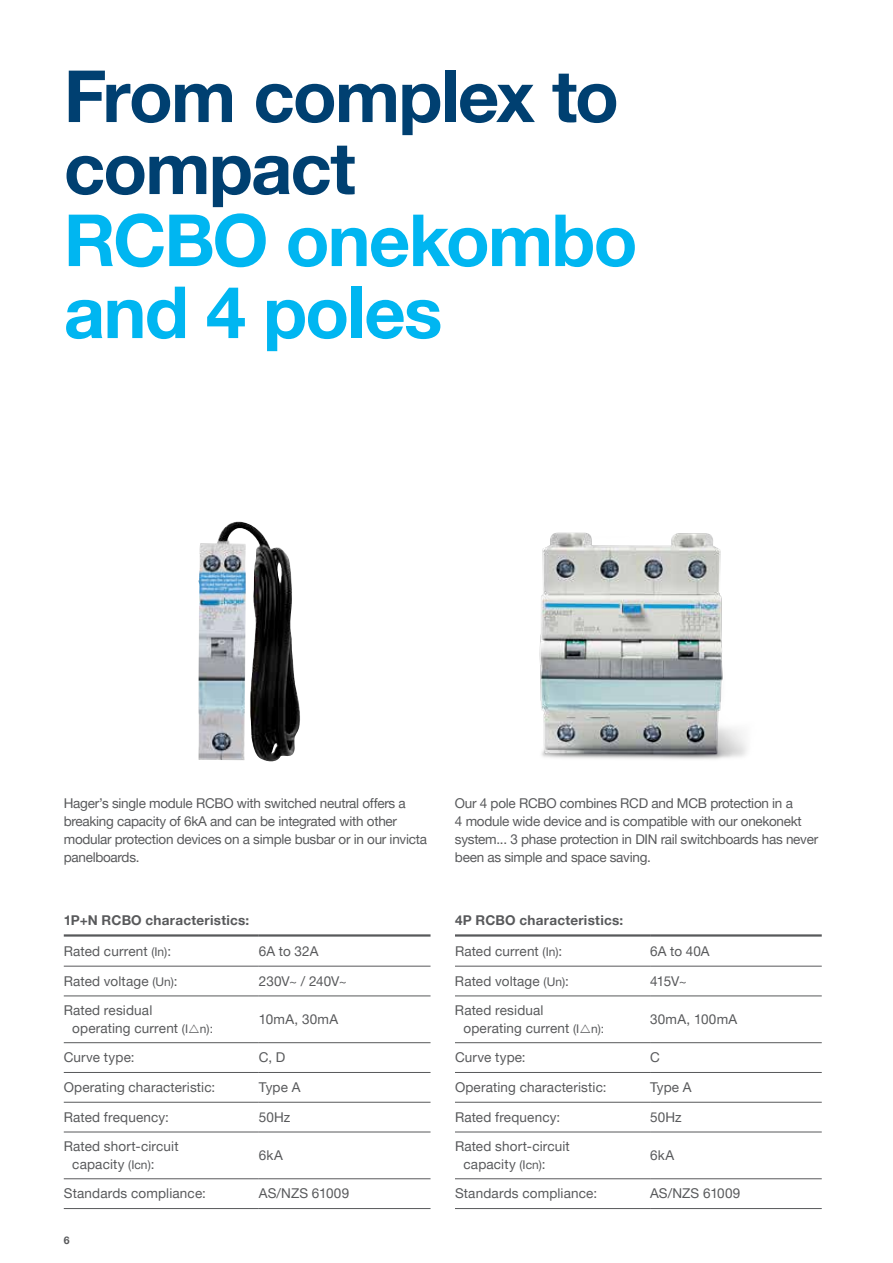
<style>
.page{position:relative;width:893px;height:1263px;background:#fff}
.page>*{position:absolute;margin:0;border:0;box-sizing:border-box;transform-origin:0 0}
.t1{font:700 72px/72px "Helvetica Neue LTW1 G";letter-spacing:-.025em;color:#00b6f1}
.t2{font:700 72px/72px "Helvetica Neue LTW1 G";letter-spacing:-.025em;color:#004071}
.t3{font:13.5px/18px "Helvetica Neue LTW1 G";letter-spacing:-.005em;color:#58595b}
.t4{font:700 13.5px "Helvetica Neue LTW1 G";letter-spacing:.02em;color:#58595b}
.t5{font:13.5px "Helvetica Neue LTW1 G";letter-spacing:.02em;color:#58595b}
.t6{font:700 10.5px "Helvetica Neue LTW1 G";color:#58595b}
.s1{font-size:12px}
.s2{font-family:"Helvetica Neue";font-size:12px}
</style>
<div class="page">
<img style="left:539px;top:532px;width:208px;height:227px">
<img style="left:198px;top:522px;width:102px;height:240px">
<hr style="left:455px;top:934px;width:195px;height:2px;background:#58595b">
<hr style="left:650px;top:934px;width:172px;height:2px;background:#58595b">
<hr style="left:455px;top:966px;width:195px;height:1px;background:#58595b">
<hr style="left:650px;top:966px;width:172px;height:1px;background:#58595b">
<hr style="left:455px;top:996px;width:195px;height:1px;background:#58595b">
<hr style="left:650px;top:996px;width:172px;height:1px;background:#58595b">
<hr style="left:455px;top:1042px;width:195px;height:1px;background:#58595b">
<hr style="left:650px;top:1042px;width:172px;height:1px;background:#58595b">
<hr style="left:455px;top:1072px;width:195px;height:1px;background:#58595b">
<hr style="left:650px;top:1072px;width:172px;height:1px;background:#58595b">
<hr style="left:455px;top:1102px;width:195px;height:1px;background:#58595b">
<hr style="left:455px;top:1132px;width:195px;height:1px;background:#58595b">
<hr style="left:455px;top:1178px;width:195px;height:1px;background:#58595b">
<hr style="left:455px;top:1208px;width:195px;height:1px;background:#58595b">
<hr style="left:650px;top:1102px;width:172px;height:1px;background:#58595b">
<hr style="left:650px;top:1132px;width:172px;height:1px;background:#58595b">
<hr style="left:650px;top:1178px;width:172px;height:1px;background:#58595b">
<hr style="left:650px;top:1208px;width:172px;height:1px;background:#58595b">
<hr style="left:64px;top:934px;width:195px;height:2px;background:#58595b">
<hr style="left:259px;top:934px;width:172px;height:2px;background:#58595b">
<hr style="left:64px;top:966px;width:195px;height:1px;background:#58595b">
<hr style="left:259px;top:966px;width:172px;height:1px;background:#58595b">
<hr style="left:64px;top:996px;width:195px;height:1px;background:#58595b">
<hr style="left:259px;top:996px;width:172px;height:1px;background:#58595b">
<hr style="left:64px;top:1042px;width:195px;height:1px;background:#58595b">
<hr style="left:259px;top:1042px;width:172px;height:1px;background:#58595b">
<hr style="left:64px;top:1072px;width:195px;height:1px;background:#58595b">
<hr style="left:259px;top:1072px;width:172px;height:1px;background:#58595b">
<hr style="left:64px;top:1102px;width:195px;height:1px;background:#58595b">
<hr style="left:64px;top:1132px;width:195px;height:1px;background:#58595b">
<hr style="left:64px;top:1178px;width:195px;height:1px;background:#58595b">
<hr style="left:64px;top:1208px;width:195px;height:1px;background:#58595b">
<hr style="left:259px;top:1102px;width:172px;height:1px;background:#58595b">
<hr style="left:259px;top:1132px;width:172px;height:1px;background:#58595b">
<hr style="left:259px;top:1178px;width:172px;height:1px;background:#58595b">
<hr style="left:259px;top:1208px;width:172px;height:1px;background:#58595b">
<h1 class="t2" style="left:64px;top:60px;width:557px">From complex to compact</h1>
<h1 class="t1" style="left:64px;top:204px;width:575px">RCBO onekombo and 4 poles</h1>
<p class="t3" style="left:64px;top:794px;width:365px">Hager’s single module RCBO with switched neutral offers a breaking capacity of 6kA and can be integrated with other modular protection devices on a simple busbar or in our invicta panelboards.</p>
<p class="t3" style="left:455px;top:794px;width:365px">Our 4 pole RCBO combines RCD and MCB protection in a<br>4 module wide device and is compatible with our onekonekt system... 3 phase protection in DIN rail switchboards has never been as simple and space saving.</p>
<p class="t4" style="left:64px;top:912px;width:187px">1P+N RCBO characteristics:</p>
<p class="t3" style="left:64px;top:942px;width:109px">Rated current <span class="s1">(In)</span>:</p>
<p class="t3" style="left:259px;top:942px;width:61px">6A to 32A</p>
<p class="t3" style="left:64px;top:972px;width:115px">Rated voltage <span class="s1">(Un)</span>:</p>
<p class="t3" style="left:259px;top:972px;width:90px">230V~ / 240V~</p>
<p class="t3" style="left:72px;top:1001px;width:142px;text-indent:-9px">Rated residual operating current <span class="s2">(I n):</span></p>
<p class="t5" style="left:259px;top:1011px;width:81px">10mA, 30mA</p>
<p class="t3" style="left:64px;top:1048px;width:72px">Curve type:</p>
<p class="t3" style="left:259px;top:1048px;width:28px">C, D</p>
<p class="t3" style="left:64px;top:1078px;width:153px">Operating characteristic:</p>
<p class="t3" style="left:259px;top:1078px;width:43px">Type A</p>
<p class="t3" style="left:64px;top:1108px;width:107px">Rated frequency:</p>
<p class="t3" style="left:259px;top:1108px;width:33px">50Hz</p>
<p class="t3" style="left:72px;top:1137px;width:108px;text-indent:-9px">Rated short-circuit capacity <span class="s1">(Icn)</span>:</p>
<p class="t3" style="left:259px;top:1146px;width:26px">6kA</p>
<p class="t3" style="left:64px;top:1184px;width:144px">Standards compliance:</p>
<p class="t3" style="left:259px;top:1184px;width:92px">AS/NZS 61009</p>
<p class="t6" style="left:64px;top:1233px;width:7px">6</p>
<p class="t4" style="left:455px;top:912px;width:170px">4P RCBO characteristics:</p>
<p class="t3" style="left:455px;top:942px;width:109px">Rated current <span class="s1">(In)</span>:</p>
<p class="t3" style="left:650px;top:942px;width:61px">6A to 40A</p>
<p class="t3" style="left:455px;top:972px;width:115px">Rated voltage <span class="s1">(Un)</span>:</p>
<p class="t3" style="left:650px;top:972px;width:38px">415V~</p>
<p class="t3" style="left:463px;top:1001px;width:142px;text-indent:-9px">Rated residual operating current <span class="s2">(I n):</span></p>
<p class="t5" style="left:650px;top:1011px;width:89px">30mA, 100mA</p>
<p class="t3" style="left:455px;top:1048px;width:72px">Curve type:</p>
<p class="t3" style="left:650px;top:1048px;width:11px">C</p>
<p class="t3" style="left:455px;top:1078px;width:153px">Operating characteristic:</p>
<p class="t3" style="left:650px;top:1078px;width:43px">Type A</p>
<p class="t3" style="left:455px;top:1108px;width:107px">Rated frequency:</p>
<p class="t3" style="left:650px;top:1108px;width:33px">50Hz</p>
<p class="t3" style="left:463px;top:1137px;width:108px;text-indent:-9px">Rated short-circuit capacity <span class="s1">(Icn)</span>:</p>
<p class="t3" style="left:650px;top:1146px;width:26px">6kA</p>
<p class="t3" style="left:455px;top:1184px;width:144px">Standards compliance:</p>
<p class="t3" style="left:650px;top:1184px;width:92px">AS/NZS 61009</p>
</div>
